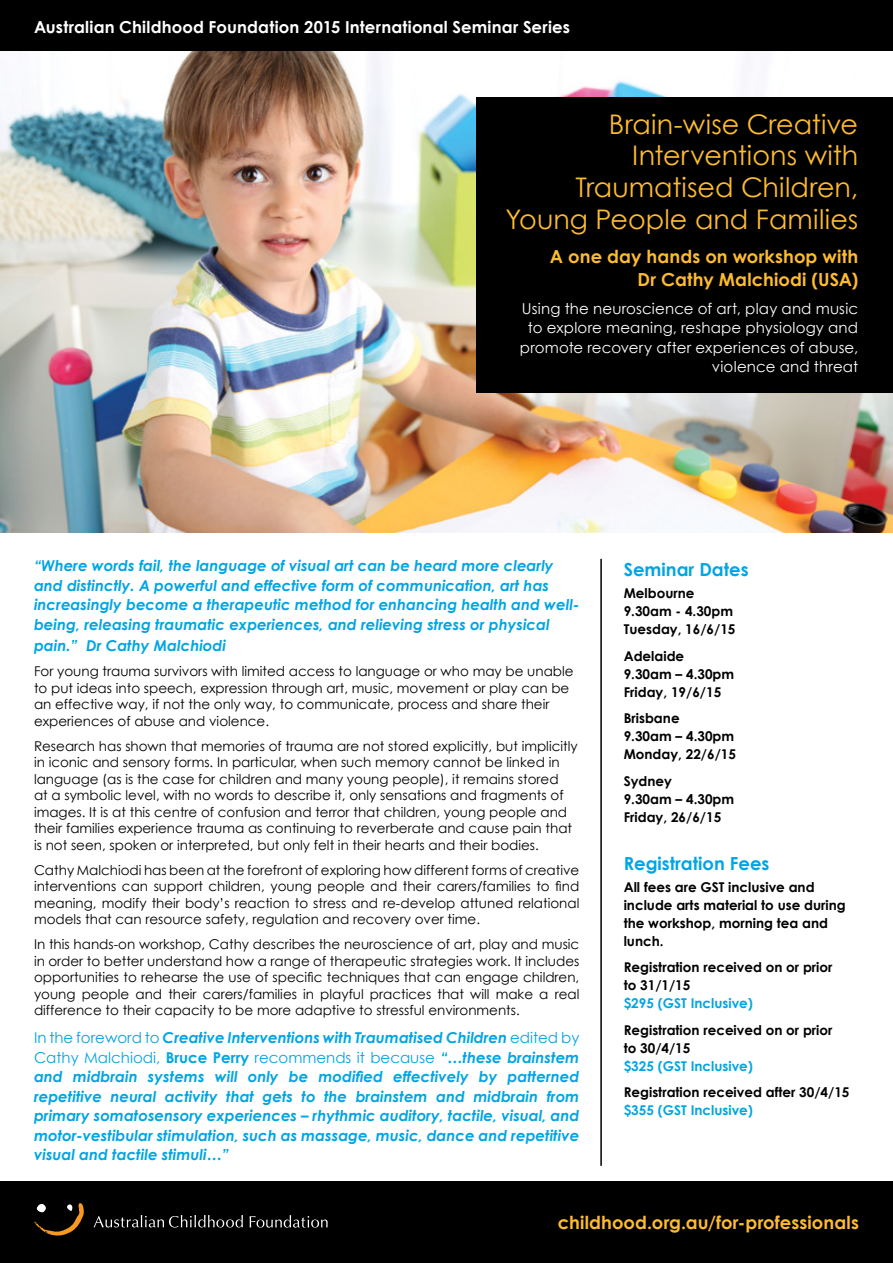
<style>
.page{position:relative;width:893px;height:1263px;background:#fff}
.page>*{position:absolute;margin:0;border:0;box-sizing:border-box;transform-origin:0 0}
.t1{font:27px/31.5px "Century Gothic";color:#fdbb30;text-align:right}
.t2{font:700 18px/22.5px "Century Gothic";letter-spacing:.005em;color:#fdbb30;text-align:right}
.t3{font:700 18px "Century Gothic";color:#00a5e3}
.t4{font:700 16.5px "Century Gothic";letter-spacing:.01em;color:#fff}
.t5{font:italic 700 15px/19.5px "Century Gothic";color:#00a5e3}
.t6{font:15px/19.5px "Century Gothic";letter-spacing:.01em;color:#fff;text-align:right}
.t7{font:13.5px/16.5px "Century Gothic";color:#000}
.t8{font:700 13.5px/18px "Century Gothic";color:#000}
.t9{font:700 13.5px "Century Gothic";color:#00a5e3}
.s1{font-weight:400;font-style:normal}
.s2{font-style:normal}
</style>
<div class="page">
<div style="left:0;top:0;width:893px;height:51px;background:#000"></div>
<img style="left:0;top:51px;width:893px;height:482px">
<div style="left:476px;top:97px;width:417px;height:296px;background:#000"></div>
<div style="left:0;top:1182px;width:893px;height:81px;background:#000"></div>
<svg style="left:34px;top:1203px;width:50px;height:33px"></svg>
<svg style="left:94px;top:1215px;width:149px;height:12px"></svg>
<svg style="left:250px;top:1215px;width:78px;height:12px"></svg>
<hr style="left:600px;top:559px;width:2px;height:607px;background:#000">
<p class="t4" style="left:34px;top:16px;width:538px">Australian Childhood Foundation 2015 International Seminar Series</p>
<h1 class="t1" style="left:505px;top:108px;width:354px">Brain-wise Creative<br>Interventions with<br>Traumatised Children,<br>Young People and Families</h1>
<h2 class="t2" style="left:550px;top:245px;width:310px">A one day hands on workshop with<br>Dr Cathy Malchiodi (USA)</h2>
<p class="t6" style="left:520px;top:298px;width:340px">Using the neuroscience of art, play and music to explore meaning, reshape physiology and promote recovery after experiences of abuse, violence and threat</p>
<p class="t5" style="left:34px;top:556px;width:547px">“Where words fail, the language of visual art can be heard more clearly and distinctly. A powerful and effective form of communication, art has increasingly become a therapeutic method for enhancing health and well&shy;being, releasing traumatic experiences, and relieving stress or physical</p>
<p class="t5" style="left:34px;top:635px;width:193px">pain.” Dr Cathy Malchiodi</p>
<p class="t7" style="left:34px;top:663px;width:541px">For young trauma survivors with limited access to language or who may be unable to put ideas into speech, expression through art, music, movement or play can be an effective way, if not the only way, to communicate, process and share their experiences of abuse and violence.</p>
<p class="t7" style="left:34px;top:737px;width:545px">Research has shown that memories of trauma are not stored explicitly, but implicitly in iconic and sensory forms. In particular, when such memory cannot be linked in language (as is the case for children and many young people), it remains stored<br>at a symbolic level, with no words to describe it, only sensations and fragments of images. It is at this centre of confusion and terror that children, young people and their families experience trauma as continuing to reverberate and cause pain that is not seen, spoken or interpreted, but only felt in their hearts and their bodies.</p>
<p class="t7" style="left:34px;top:861px;width:547px;text-align:justify">Cathy Malchiodi has been at the forefront of exploring how different forms of creative interventions can support children, young people and their carers/families to find meaning, modify their body’s reaction to stress and re-develop attuned relational models that can resource safety, regulation and recovery over time.</p>
<p class="t7" style="left:34px;top:936px;width:547px;text-align:justify">In this hands-on workshop, Cathy describes the neuroscience of art, play and music in order to better understand how a range of therapeutic strategies work. It includes opportunities to rehearse the use of specific techniques that can engage children, young people and their carers/families in playful practices that will make a real difference to their capacity to be more adaptive to stressful environments.</p>
<p class="t5" style="left:34px;top:1028px;width:547px;text-align:justify"><span class="s1">In the foreword to</span> Creative Interventions with Traumatised Children <span class="s1">edited by Cathy Malchiodi,</span> <span class="s2">Bruce Perry</span> <span class="s1">recommends it because</span> “…these brainstem and midbrain systems will only be modified effectively by patterned repetitive neural activity that gets to the brainstem and midbrain from primary somatosensory experiences – rhythmic auditory, tactile, visual, and motor-vestibular stimulation, such as massage, music, dance and repetitive visual and tactile stimuli…”</p>
<h2 class="t3" style="left:624px;top:558px;width:126px">Seminar Dates</h2>
<p class="t8" style="left:624px;top:584px;width:113px">Melbourne<br>9.30am - 4.30pm<br>Tuesday, 16/6/15</p>
<p class="t8" style="left:624px;top:646px;width:112px">Adelaide<br>9.30am – 4.30pm<br>Friday, 19/6/15</p>
<p class="t8" style="left:624px;top:709px;width:114px">Brisbane<br>9.30am – 4.30pm<br>Monday, 22/6/15</p>
<p class="t8" style="left:624px;top:771px;width:112px">Sydney<br>9.30am – 4.30pm<br>Friday, 26/6/15</p>
<h2 class="t3" style="left:624px;top:852px;width:147px">Registration Fees</h2>
<p class="t8" style="left:624px;top:878px;width:223px">All fees are GST inclusive and include arts material to use during the workshop, morning tea and lunch.</p>
<p class="t8" style="left:624px;top:958px;width:210px">Registration received on or prior to 31/1/15</p>
<p class="t9" style="left:624px;top:995px;width:131px">$295 (GST Inclusive)</p>
<p class="t8" style="left:624px;top:1020px;width:210px">Registration received on or prior to 30/4/15</p>
<p class="t9" style="left:624px;top:1057px;width:131px">$325 (GST Inclusive)</p>
<p class="t8" style="left:624px;top:1083px;width:227px">Registration received after 30/4/15</p>
<p class="t9" style="left:624px;top:1102px;width:131px">$355 (GST Inclusive)</p>
<h2 class="t2" style="left:558px;top:1210px;width:303px">childhood.org.au/for-professionals</h2>
</div>
